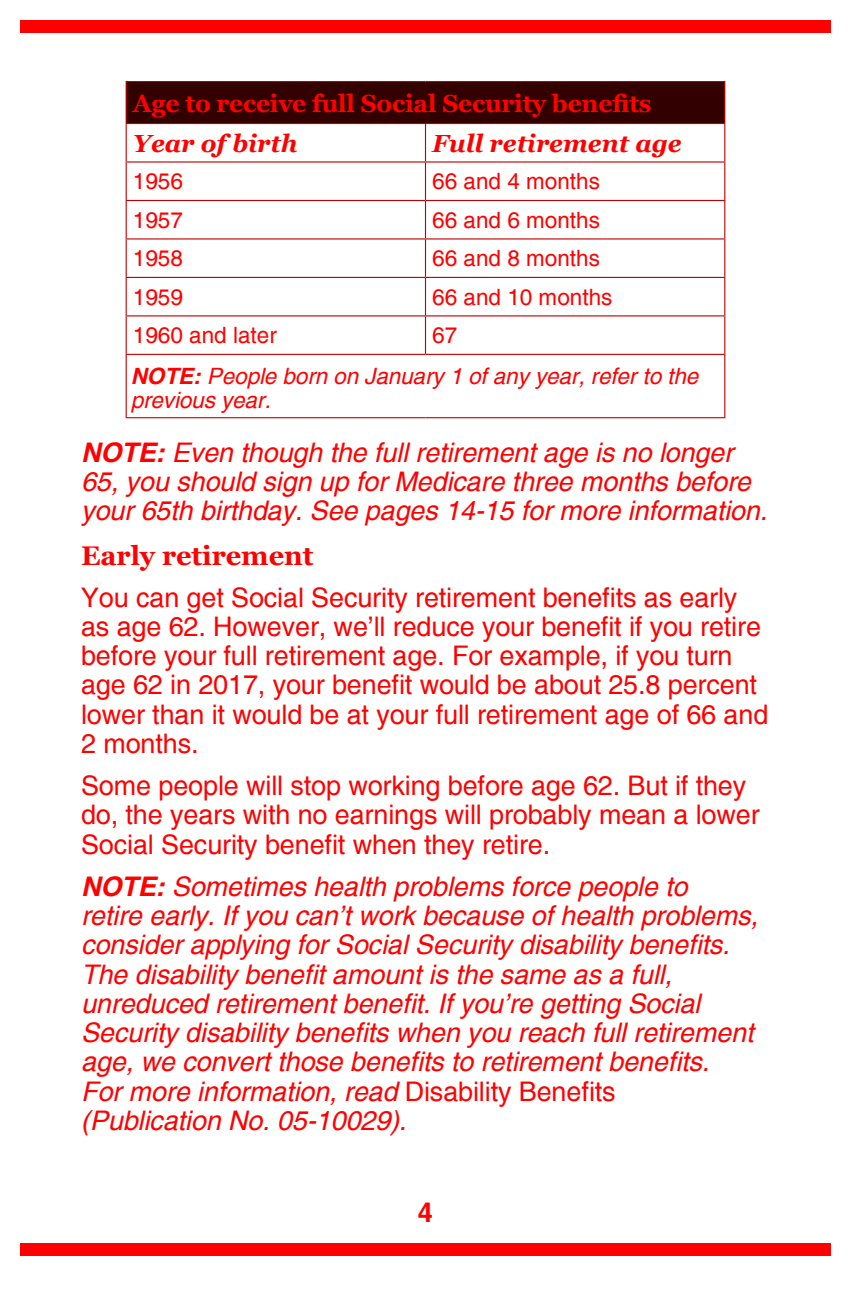
<style>
.page{position:relative;width:851px;height:1296px;background:#fff}
.page>*{position:absolute;margin:0;border:0;box-sizing:border-box;transform-origin:0 0}
.t1{font:italic 27px/29.2px "Helvetica";letter-spacing:-.005em;color:#f00}
.t2{font:27px/29.2px "Helvetica";letter-spacing:-.005em;color:#f00}
.t3{font:700 27px "Georgia";color:#f00}
.t4{font:700 27px "Helvetica";color:#f00}
.t5{font:700 24.75px "Georgia";letter-spacing:-.01em;color:#f00}
.t6{font:italic 700 24.75px "Georgia";color:#f00}
.t7{font:22.5px "Helvetica";color:#f00}
.t8{font:italic 22.5px/40.9px "Helvetica";letter-spacing:-.005em;color:#f00}
.s1{font-style:normal}
.s2{font-weight:700}
</style>
<div class="page">
<div style="left:20px;top:1243px;width:810px;height:12px;background:#f00"></div>
<div style="left:20px;top:20px;width:810px;height:13px;background:#f00"></div>
<div style="left:126px;top:82px;width:598px;height:42px;background:#300"></div>
<hr style="left:126px;top:81px;width:299px;height:1px;background:#bf0000">
<hr style="left:126px;top:82px;width:1px;height:41px;background:#bf0000">
<hr style="left:425px;top:81px;width:300px;height:1px;background:#bf0000">
<hr style="left:724px;top:82px;width:1px;height:41px;background:#bf0000">
<hr style="left:126px;top:123px;width:299px;height:1px;background:#bf0000">
<hr style="left:126px;top:124px;width:1px;height:37px;background:#bf0000">
<hr style="left:425px;top:123px;width:300px;height:1px;background:#bf0000">
<hr style="left:425px;top:124px;width:1px;height:37px;background:#bf0000">
<hr style="left:724px;top:124px;width:1px;height:37px;background:#bf0000">
<hr style="left:126px;top:161px;width:299px;height:2px;background:#bf0000">
<hr style="left:425px;top:161px;width:300px;height:2px;background:#bf0000">
<hr style="left:126px;top:163px;width:1px;height:37px;background:#bf0000">
<hr style="left:425px;top:163px;width:1px;height:37px;background:#bf0000">
<hr style="left:724px;top:163px;width:1px;height:37px;background:#bf0000">
<hr style="left:126px;top:200px;width:299px;height:1px;background:#bf0000">
<hr style="left:126px;top:201px;width:1px;height:37px;background:#bf0000">
<hr style="left:425px;top:200px;width:300px;height:1px;background:#bf0000">
<hr style="left:425px;top:201px;width:1px;height:37px;background:#bf0000">
<hr style="left:724px;top:201px;width:1px;height:37px;background:#bf0000">
<hr style="left:126px;top:238px;width:299px;height:2px;background:#bf0000">
<hr style="left:126px;top:240px;width:1px;height:37px;background:#bf0000">
<hr style="left:425px;top:238px;width:300px;height:2px;background:#bf0000">
<hr style="left:425px;top:240px;width:1px;height:37px;background:#bf0000">
<hr style="left:724px;top:240px;width:1px;height:37px;background:#bf0000">
<hr style="left:126px;top:277px;width:299px;height:1px;background:#bf0000">
<hr style="left:126px;top:278px;width:1px;height:37px;background:#bf0000">
<hr style="left:425px;top:277px;width:300px;height:1px;background:#bf0000">
<hr style="left:425px;top:278px;width:1px;height:37px;background:#bf0000">
<hr style="left:724px;top:278px;width:1px;height:37px;background:#bf0000">
<hr style="left:126px;top:315px;width:299px;height:1px;background:#bf0000">
<hr style="left:126px;top:316px;width:1px;height:38px;background:#bf0000">
<hr style="left:425px;top:315px;width:300px;height:1px;background:#bf0000">
<hr style="left:425px;top:316px;width:1px;height:38px;background:#bf0000">
<hr style="left:724px;top:316px;width:1px;height:38px;background:#bf0000">
<hr style="left:126px;top:354px;width:299px;height:1px;background:#bf0000">
<hr style="left:126px;top:355px;width:1px;height:62px;background:#bf0000">
<hr style="left:425px;top:354px;width:300px;height:1px;background:#bf0000">
<hr style="left:724px;top:355px;width:1px;height:62px;background:#bf0000">
<hr style="left:126px;top:417px;width:299px;height:1px;background:#bf0000">
<hr style="left:425px;top:417px;width:300px;height:1px;background:#bf0000">
<p class="t5" style="left:133px;top:87px;width:520px">Age to receive full Social Security benefits</p>
<p class="t6" style="left:133px;top:133px;width:166px">Year of birth</p>
<p class="t6" style="left:432px;top:133px;width:251px">Full retirement age</p>
<p class="t7" style="left:133px;top:173px;width:52px">1956</p>
<p class="t7" style="left:432px;top:173px;width:169px">66 and 4 months</p>
<p class="t7" style="left:133px;top:207px;width:52px">1957</p>
<p class="t7" style="left:432px;top:211px;width:169px">66 and 6 months</p>
<p class="t7" style="left:133px;top:250px;width:52px">1958</p>
<p class="t7" style="left:432px;top:250px;width:169px">66 and 8 months</p>
<p class="t7" style="left:133px;top:288px;width:52px">1959</p>
<p class="t7" style="left:432px;top:288px;width:182px">66 and 10 months</p>
<p class="t7" style="left:133px;top:327px;width:145px">1960 and later</p>
<p class="t8" style="left:131px;top:317px;width:569px;text-indent:301px"><span class="s1">67<br></span><span class="s2">NOTE:</span> People born on January 1 of any year, refer to the</p>
<p class="t8" style="left:131px;top:382px;width:141px">previous year.</p>
<p class="t1" style="left:81px;top:440px;width:687px"><span class="s2">NOTE:</span> Even though the full retirement age is no longer<br>65, you should sign up for Medicare three months before your 65th birthday. See pages 14-15 for more information.</p>
<p class="t3" style="left:81px;top:544px;width:234px">Early retirement</p>
<p class="t2" style="left:81px;top:584px;width:688px">You can get Social Security retirement benefits as early as age 62. However, we’ll reduce your benefit if you retire before your full retirement age. For example, if you turn age 62 in 2017, your benefit would be about 25.8 percent lower than it would be at your full retirement age of 66 and 2 months.</p>
<p class="t2" style="left:81px;top:773px;width:680px">Some people will stop working before age 62. But if they do, the years with no earnings will probably mean a lower<br>Social Security benefit when they retire.</p>
<p class="t1" style="left:81px;top:874px;width:678px"><span class="s2">NOTE:</span> Sometimes health problems force people to<br>retire early. If you can’t work because of health problems, consider applying for Social Security disability benefits.<br>The disability benefit amount is the same as a full, unreduced retirement benefit. If you’re getting Social Security disability benefits when you reach full retirement age, we convert those benefits to retirement benefits.<br>For more information, read <span class="s1">Disability Benefits </span>(Publication No. 05-10029).</p>
<p class="t4" style="left:418px;top:1201px;width:17px">4</p>
</div>
